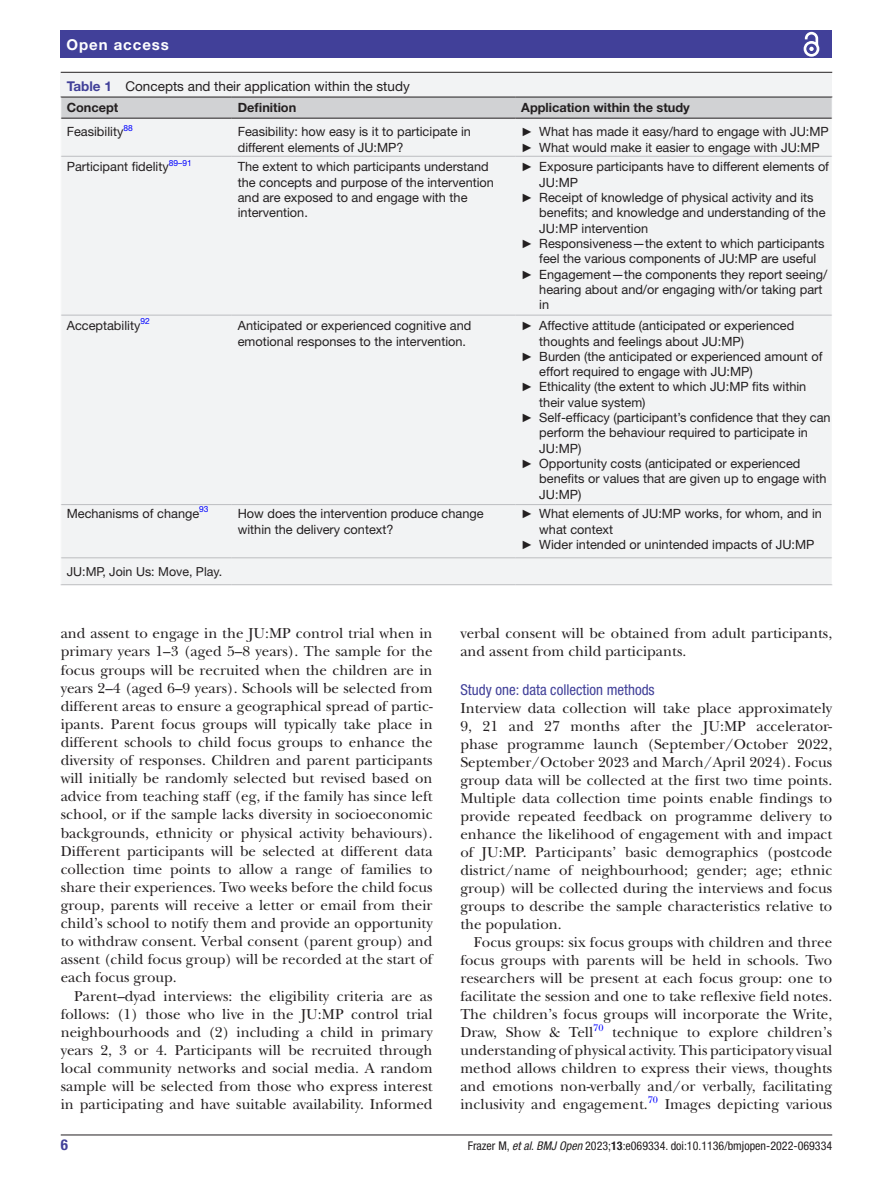
<style>
.page{position:relative;width:893px;height:1191px;background:#fff}
.page>*{position:absolute;margin:0;border:0;box-sizing:border-box;transform-origin:0 0}
.t1{font:15px/18.1px "New Baskerville";color:#231f20;text-align:justify}
.t2{font:condensed 15px "Helvetica Neue LT Std";color:#414099}
.t3{font:700 15px "Helvetica Neue LT Std";letter-spacing:.065em;color:#fff}
.t4{font:700 condensed 15px "Helvetica Neue LT Std";color:#414099}
.t5{font:13.5px "Helvetica Neue LT Std";color:#231f20}
.t6{font:12.75px/15.3px "Helvetica Neue LT Std";color:#231f20}
.t7{font:700 12.75px "Helvetica Neue LT Std";color:#231f20}
.t8{font:12.45px "Helvetica Neue LT Std";color:#231f20}
.t9{font:condensed 12px "Helvetica Neue LT Std";color:#231f20}
.t10{font:9.9px "New Baskerville";color:#00f}
.t11{font:8.4px "Helvetica Neue LT Std";color:#00f}
.s1{font-weight:700;color:#414099}
.s2{font-family:"Arial";font-size:12px}
.s3{font-style:italic}
.s4{font-weight:700}
</style>
<div class="page">
<hr style="left:61px;top:1134px;width:771px;height:1px;background:#231f20">
<div style="left:61px;top:31px;width:771px;height:27px;background:#414099"></div>
<svg style="left:803px;top:31px;width:17px;height:26px"></svg>
<div style="left:61px;top:73px;width:771px;height:512px;background:#f2f3f4"></div>
<hr style="left:61px;top:72px;width:771px;height:1px;background:#231f20">
<hr style="left:61px;top:118px;width:171px;height:1px;background:#231f20">
<hr style="left:232px;top:118px;width:283px;height:1px;background:#231f20">
<hr style="left:515px;top:118px;width:317px;height:1px;background:#231f20">
<hr style="left:61px;top:156px;width:171px;height:1px;background:#bcbdc0">
<hr style="left:232px;top:156px;width:283px;height:1px;background:#bcbdc0">
<hr style="left:515px;top:156px;width:317px;height:1px;background:#bcbdc0">
<hr style="left:61px;top:315px;width:171px;height:1px;background:#bcbdc0">
<hr style="left:232px;top:315px;width:283px;height:1px;background:#bcbdc0">
<hr style="left:515px;top:315px;width:317px;height:1px;background:#bcbdc0">
<hr style="left:61px;top:504px;width:171px;height:1px;background:#bcbdc0">
<hr style="left:232px;top:504px;width:283px;height:1px;background:#bcbdc0">
<hr style="left:515px;top:504px;width:317px;height:1px;background:#bcbdc0">
<hr style="left:61px;top:557px;width:171px;height:1px;background:#bcbdc0">
<hr style="left:61px;top:584px;width:171px;height:1px;background:#bcbdc0">
<hr style="left:232px;top:584px;width:283px;height:1px;background:#bcbdc0">
<hr style="left:515px;top:584px;width:317px;height:1px;background:#bcbdc0">
<hr style="left:232px;top:557px;width:283px;height:1px;background:#bcbdc0">
<hr style="left:515px;top:557px;width:317px;height:1px;background:#bcbdc0">
<svg style="left:60px;top:97px;width:773px;height:21px;background:#c9cacc"></svg>
<p class="t3" style="left:66px;top:35px;width:104px">Open access</p>
<p class="t5" style="left:67px;top:78px;width:345px"><span class="s1">Table 1</span> Concepts and their application within the study</p>
<p class="t7" style="left:67px;top:100px;width:53px">Concept</p>
<p class="t7" style="left:238px;top:100px;width:60px">Definition</p>
<p class="t7" style="left:521px;top:100px;width:170px">Application within the study</p>
<p class="t6" style="left:67px;top:124px;width:68px">Feasibility<sup>88</sup></p>
<p class="t6" style="left:238px;top:124px;width:235px">Feasibility: how easy is it to participate in different elements of JU:MP?</p>
<p class="t6" style="left:521px;top:124px;width:309px"><span class="s2">►</span> What has made it easy/hard to engage with JU:MP <span class="s2">►</span> What would make it easier to engage with JU:MP</p>
<p class="t6" style="left:67px;top:159px;width:103px">Participant fidelity</p>
<p class="t11" style="left:169px;top:158px;width:25px">89–91</p>
<p class="t6" style="left:238px;top:159px;width:258px">The extent to which participants understand the concepts and purpose of the intervention and are exposed to and engage with the intervention.</p>
<p class="t6" style="left:521px;top:159px;width:309px"><span class="s2">►</span> Exposure participants have to different elements of</p>
<p class="t6" style="left:539px;top:174px;width:40px">JU:MP</p>
<p class="t6" style="left:521px;top:190px;width:294px"><span class="s2">►</span> Receipt of knowledge of physical activity and its</p>
<p class="t6" style="left:539px;top:205px;width:288px">benefits; and knowledge and understanding of the</p>
<p class="t6" style="left:539px;top:220px;width:110px">JU:MP intervention</p>
<p class="t6" style="left:521px;top:235px;width:305px"><span class="s2">►</span> Responsiveness—the extent to which participants</p>
<p class="t6" style="left:539px;top:251px;width:279px">feel the various components of JU:MP are useful</p>
<p class="t6" style="left:521px;top:266px;width:308px"><span class="s2">►</span> Engagement—the components they report seeing/</p>
<p class="t6" style="left:539px;top:281px;width:285px">hearing about and/or engaging with/or taking part</p>
<p class="t6" style="left:539px;top:297px;width:11px">in</p>
<p class="t6" style="left:67px;top:318px;width:85px">Acceptability<sup>92</sup></p>
<p class="t6" style="left:238px;top:318px;width:235px">Anticipated or experienced cognitive and emotional responses to the intervention.</p>
<p class="t6" style="left:521px;top:318px;width:275px"><span class="s2">►</span> Affective attitude (anticipated or experienced</p>
<p class="t6" style="left:539px;top:333px;width:206px">thoughts and feelings about JU:MP)</p>
<p class="t6" style="left:521px;top:348px;width:303px"><span class="s2">►</span> Burden (the anticipated or experienced amount of</p>
<p class="t6" style="left:539px;top:364px;width:215px">effort required to engage with JU:MP)</p>
<p class="t6" style="left:521px;top:379px;width:287px"><span class="s2">►</span> Ethicality (the extent to which JU:MP fits within</p>
<p class="t6" style="left:539px;top:394px;width:108px">their value system)</p>
<p class="t6" style="left:521px;top:410px;width:311px"><span class="s2">►</span> Self-efficacy (participant’s confidence that they can</p>
<p class="t6" style="left:539px;top:425px;width:270px">perform the behaviour required to participate in</p>
<p class="t6" style="left:539px;top:440px;width:44px">JU:MP)</p>
<p class="t6" style="left:521px;top:455px;width:281px"><span class="s2">►</span> Opportunity costs (anticipated or experienced</p>
<p class="t6" style="left:539px;top:471px;width:289px">benefits or values that are given up to engage with</p>
<p class="t6" style="left:539px;top:486px;width:44px">JU:MP)</p>
<p class="t6" style="left:67px;top:506px;width:134px">Mechanisms of change</p>
<p class="t11" style="left:199px;top:504px;width:11px">93</p>
<p class="t6" style="left:238px;top:506px;width:247px">How does the intervention produce change within the delivery context?</p>
<p class="t6" style="left:521px;top:506px;width:302px"><span class="s2">►</span> What elements of JU:MP works, for whom, and in</p>
<p class="t6" style="left:539px;top:521px;width:75px">what context</p>
<p class="t6" style="left:521px;top:536px;width:295px"><span class="s2">►</span> Wider intended or unintended impacts of JU:MP</p>
<p class="t8" style="left:67px;top:564px;width:157px">JU:MP, Join Us: Move, Play.</p>
<p class="t1" style="left:61px;top:624px;width:373px">and assent to engage in the JU:MP control trial when in primary years 1–3 (aged 5–8 years). The sample for the focus groups will be recruited when the children are in years 2–4 (aged 6–9 years). Schools will be selected from different areas to ensure a geographical spread of partic&shy;ipants. Parent focus groups will typically take place in different schools to child focus groups to enhance the diversity of responses. Children and parent participants will initially be randomly selected but revised based on advice from teaching staff (eg, if the family has since left school, or if the sample lacks diversity in socioeconomic backgrounds, ethnicity or physical activity behaviours).<br>Different participants will be selected at different data collection time points to allow a range of families to share their experiences. Two weeks before the child focus group, parents will receive a letter or email from their child’s school to notify them and provide an opportunity to withdraw consent. Verbal consent (parent group) and assent (child focus group) will be recorded at the start of each focus group.</p>
<p class="t1" style="left:61px;top:986px;width:373px;text-indent:14px">Parent–dyad interviews: the eligibility criteria are as follows: (1) those who live in the JU:MP control trial neighbourhoods and (2) including a child in primary years 2, 3 or 4. Participants will be recruited through local community networks and social media. A random sample will be selected from those who express interest in participating and have suitable availability. Informed</p>
<p class="t1" style="left:460px;top:624px;width:373px">verbal consent will be obtained from adult participants, and assent from child participants.</p>
<p class="t2" style="left:460px;top:681px;width:196px">Study one: data collection methods</p>
<p class="t1" style="left:460px;top:699px;width:373px">Interview data collection will take place approximately 9, 21 and 27 months after the JU:MP accelerator&shy;phase programme launch (September/October 2022, September/October 2023 and March/April 2024). Focus group data will be collected at the first two time points.<br>Multiple data collection time points enable findings to provide repeated feedback on programme delivery to enhance the likelihood of engagement with and impact of JU:MP. Participants’ basic demographics (postcode district/name of neighbourhood; gender; age; ethnic group) will be collected during the interviews and focus groups to describe the sample characteristics relative to the population.</p>
<p class="t1" style="left:460px;top:933px;width:373px;text-indent:13px">Focus groups: six focus groups with children and three focus groups with parents will be held in schools. Two researchers will be present at each focus group: one to facilitate the session and one to take reflexive field notes.<br>The children’s focus groups will incorporate the Write, Draw, Show &amp; Tell</p>
<p class="t10" style="left:593px;top:1021px;width:12px">70</p>
<p class="t1" style="left:460px;top:1023px;width:373px;text-indent:152px">technique to explore children’s understanding of physical activity. This participatory visual method allows children to express their views, thoughts and emotions non-verbally and/or verbally, facilitating inclusivity and engagement.<sup>70</sup> Images depicting various</p>
<p class="t4" style="left:61px;top:1135px;width:9px">6</p>
<p class="t9" style="left:468px;top:1138px;width:366px">Frazer M, <span class="s3">et al</span>. <span class="s3">BMJ Open</span> 2023;<span class="s4">13</span>:e069334. doi:10.1136/bmjopen-2022-069334</p>
</div>
